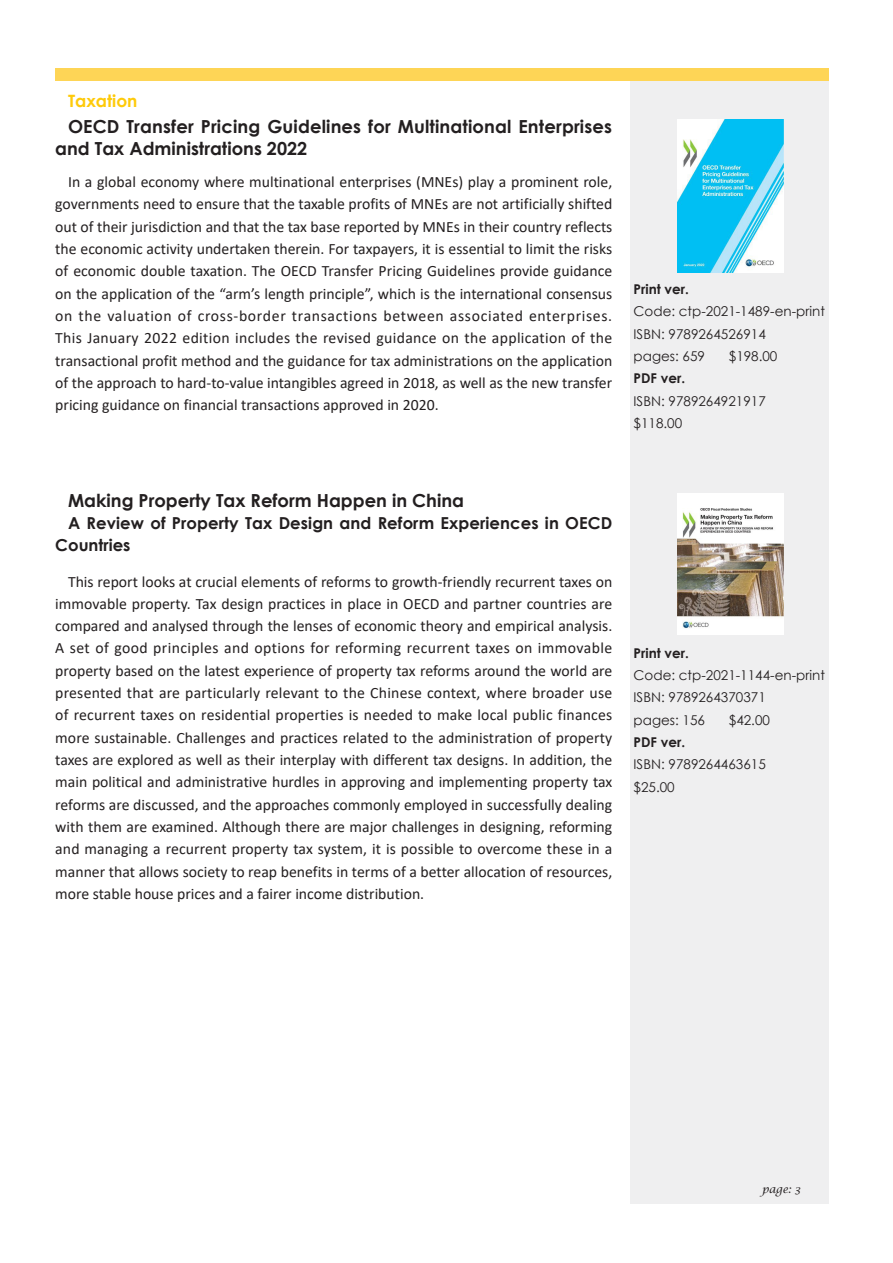
<style>
.page{position:relative;width:893px;height:1263px;background:#fff}
.page>*{position:absolute;margin:0;border:0;box-sizing:border-box;transform-origin:0 0}
.t1{font:700 18px/22.4px "Century Gothic";color:#231f20}
.t2{font:700 16.95px "Century Gothic";color:#feca0a}
.t3{font:700 16.5px/22.4px "Century Gothic";letter-spacing:.005em;color:#231f20}
.t4{font:15.75px/22.4px "Calibri";color:#231f20;text-align:justify}
.t5{font:13.5px "Century Gothic";color:#231f20}
.t6{font:700 13.5px "Century Gothic";color:#231f20}
.t7{font:italic 10.65px "Lucida Calligraphy";color:#231f20}
</style>
<div class="page">
<div style="left:55px;top:69px;width:774px;height:12px;background:#fed556"></div>
<div style="left:630px;top:81px;width:198px;height:1122px;background:#efeff0"></div>
<img style="left:677px;top:119px;width:106px;height:153px">
<img style="left:677px;top:493px;width:106px;height:142px">
<p class="t2" style="left:68px;top:87px;width:71px">Taxation</p>
<p class="t1" style="left:55px;top:115px;width:558px;text-indent:13px">OECD Transfer Pricing Guidelines for Multinational Enterprises and Tax Administrations 2022</p>
<p class="t4" style="left:55px;top:170px;width:559px;text-indent:13px">In a global economy where multinational enterprises (MNEs) play a prominent role, governments need to ensure that the taxable profits of MNEs are not artificially shifted out of their jurisdiction and that the tax base reported by MNEs in their country reflects the economic activity undertaken therein. For taxpayers, it is essential to limit the risks of economic double taxation. The OECD Transfer Pricing Guidelines provide guidance on the application of the “arm’s length principle”, which is the international consensus on the valuation of cross-border transactions between associated enterprises.<br>This January 2022 edition includes the revised guidance on the application of the transactional profit method and the guidance for tax administrations on the application of the approach to hard-to-value intangibles agreed in 2018, as well as the new transfer pricing guidance on financial transactions approved in 2020.</p>
<p class="t6" style="left:634px;top:279px;width:57px">Print ver.</p>
<p class="t5" style="left:634px;top:302px;width:193px">Code: ctp-2021-1489-en-print</p>
<p class="t5" style="left:634px;top:324px;width:134px">ISBN: 9789264526914</p>
<p class="t5" style="left:634px;top:347px;width:73px">pages: 659</p>
<p class="t5" style="left:729px;top:347px;width:50px">$198.00</p>
<p class="t6" style="left:634px;top:368px;width:53px">PDF ver.</p>
<p class="t5" style="left:634px;top:391px;width:134px">ISBN: 9789264921917</p>
<p class="t5" style="left:634px;top:414px;width:50px">$118.00</p>
<p class="t1" style="left:68px;top:489px;width:398px">Making Property Tax Reform Happen in China</p>
<p class="t3" style="left:55px;top:511px;width:559px;text-indent:13px">A Review of Property Tax Design and Reform Experiences in OECD<br>Countries</p>
<p class="t4" style="left:55px;top:570px;width:559px;text-indent:13px">This report looks at crucial elements of reforms to growth-friendly recurrent taxes on immovable property. Tax design practices in place in OECD and partner countries are compared and analysed through the lenses of economic theory and empirical analysis.<br>A set of good principles and options for reforming recurrent taxes on immovable property based on the latest experience of property tax reforms around the world are presented that are particularly relevant to the Chinese context, where broader use of recurrent taxes on residential properties is needed to make local public finances more sustainable. Challenges and practices related to the administration of property taxes are explored as well as their interplay with different tax designs. In addition, the main political and administrative hurdles in approving and implementing property tax reforms are discussed, and the approaches commonly employed in successfully dealing with them are examined. Although there are major challenges in designing, reforming and managing a recurrent property tax system, it is possible to overcome these in a manner that allows society to reap benefits in terms of a better allocation of resources, more stable house prices and a fairer income distribution.</p>
<p class="t6" style="left:634px;top:642px;width:57px">Print ver.</p>
<p class="t5" style="left:634px;top:666px;width:193px">Code: ctp-2021-1144-en-print</p>
<p class="t5" style="left:634px;top:688px;width:134px">ISBN: 9789264370371</p>
<p class="t5" style="left:634px;top:710px;width:73px">pages: 156</p>
<p class="t5" style="left:729px;top:710px;width:43px">$42.00</p>
<p class="t6" style="left:634px;top:732px;width:53px">PDF ver.</p>
<p class="t5" style="left:634px;top:755px;width:134px">ISBN: 9789264463615</p>
<p class="t5" style="left:634px;top:777px;width:43px">$25.00</p>
<p class="t7" style="left:758px;top:1179px;width:40px">page: 3</p>
<p class="t7" style="left:762px;top:1183px;width:40px">page: 3</p>
</div>
